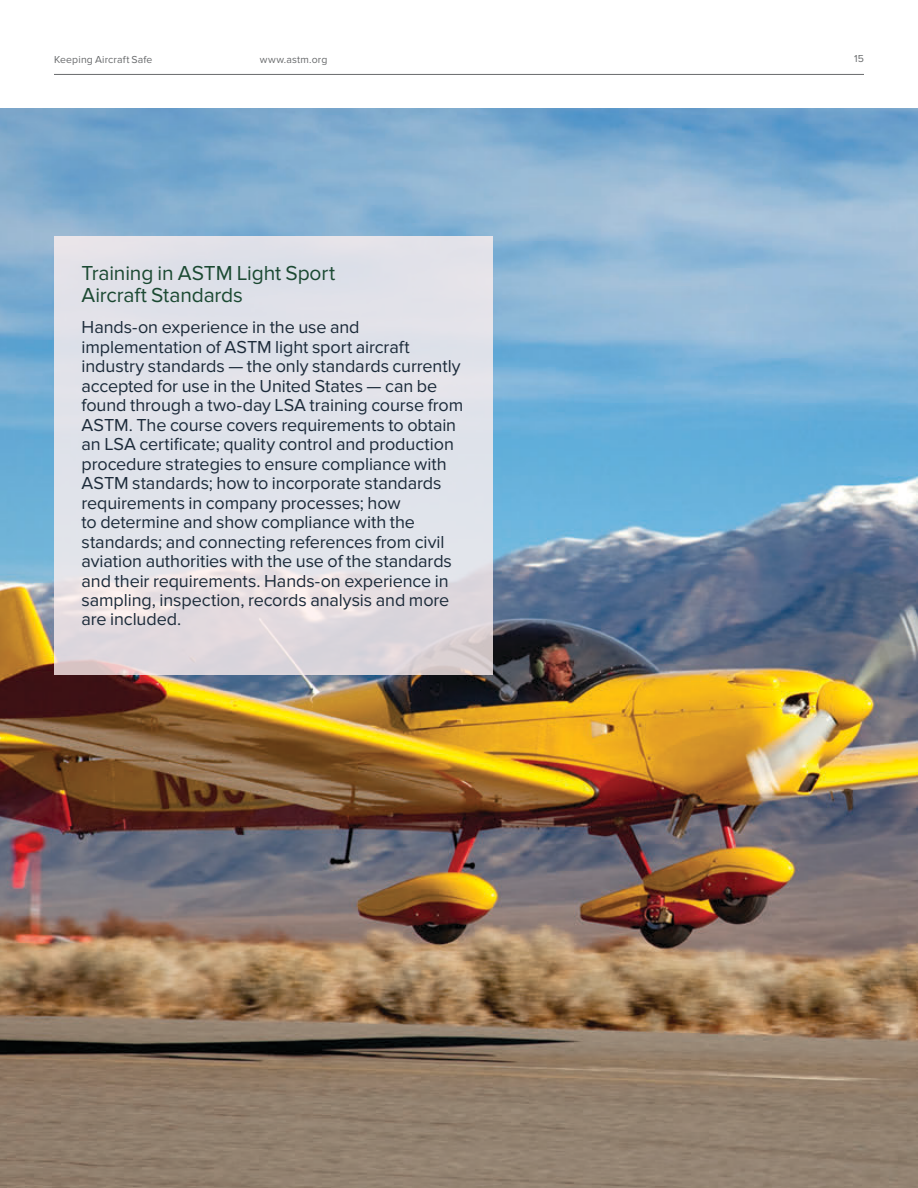
<style>
.page{position:relative;width:918px;height:1188px;background:#fff}
.page>*{position:absolute;margin:0;border:0;box-sizing:border-box;transform-origin:0 0}
.t1{font:21px/22.5px "Proxima Nova";letter-spacing:-.01em;color:#1b4932}
.t2{font:18px/19.5px "Proxima Nova";letter-spacing:-.005em;color:#1c2b3a}
.t3{font:10.5px "Proxima Nova";letter-spacing:.015em;color:#696b6d}
</style>
<div class="page">
<img style="left:0;top:108px;width:918px;height:1080px">
<hr style="left:54px;top:74px;width:810px;height:1px;background:#696b6d">
<svg style="left:55px;top:236px;width:438px;height:439px;background:#e0e0e7"></svg>
<p class="t3" style="left:54px;top:53px;width:100px">Keeping Aircraft Safe</p>
<p class="t3" style="left:260px;top:53px;width:69px">www.astm.org</p>
<p class="t3" style="left:854px;top:53px;width:11px">15</p>
<p class="t1" style="left:82px;top:262px;width:255px">Training in ASTM Light Sport<br>Aircraft Standards</p>
<p class="t2" style="left:82px;top:318px;width:383px">Hands-on experience in the use and implementation of ASTM light sport aircraft industry standards — the only standards currently accepted for use in the United States — can be found through a two-day LSA training course from ASTM. The course covers requirements to obtain an LSA certificate; quality control and production procedure strategies to ensure compliance with ASTM standards; how to incorporate standards requirements in company processes; how<br>to determine and show compliance with the standards; and connecting references from civil aviation authorities with the use of the standards and their requirements. Hands-on experience in sampling, inspection, records analysis and more are included.</p>
</div>
